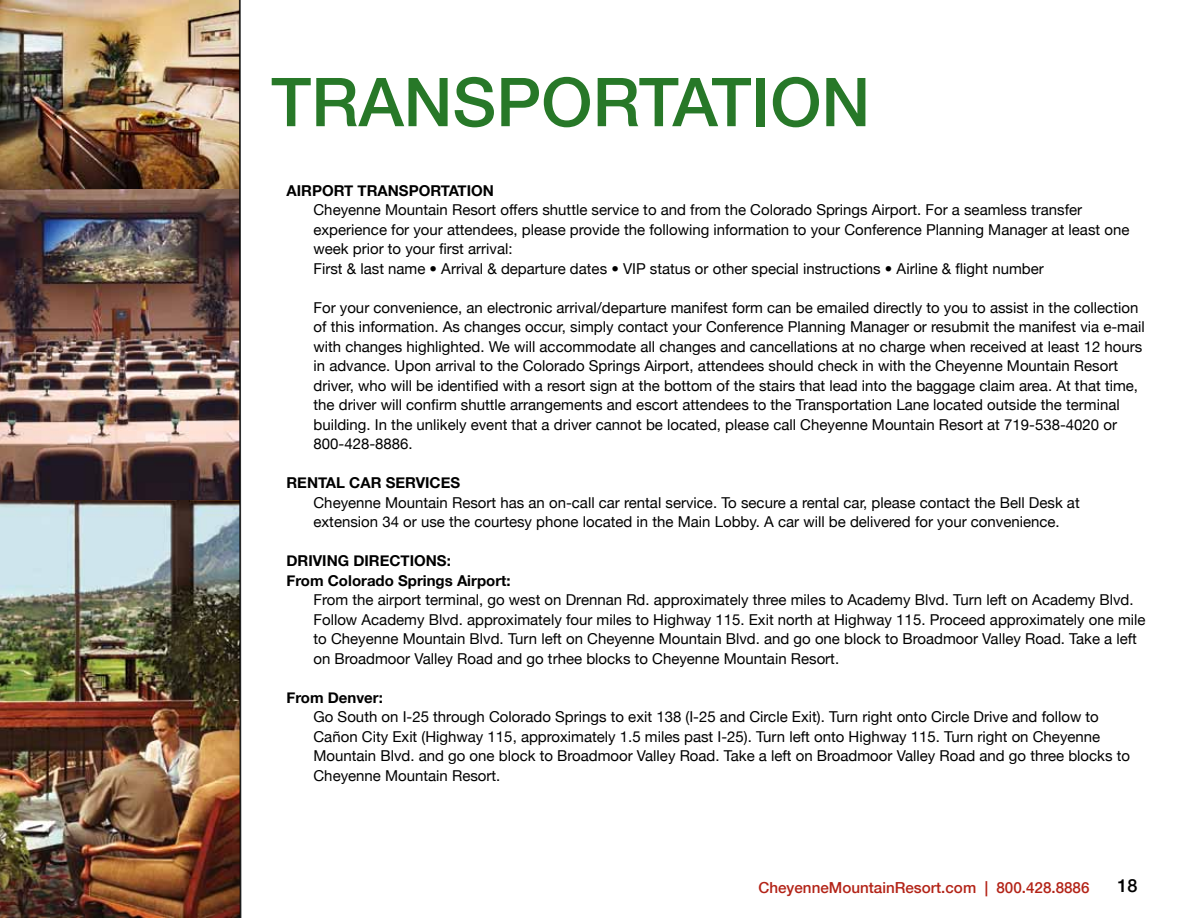
<style>
.page{position:relative;width:1188px;height:918px;background:#fff}
.page>*{position:absolute;margin:0;border:0;box-sizing:border-box;transform-origin:0 0}
.t1{font:500 67.5px "Helvetica Neue";color:#277828}
.t2{font:500 18px "Helvetica Neue";color:#000}
.t3{font:500 15.15px "Helvetica Neue";color:#b32317}
.t4{font:15px/19.5px "Helvetica Neue";color:#000}
.t5{font:700 15px/19.5px "Helvetica Neue";color:#000}
</style>
<div class="page">
<img style="left:0;top:0;width:238px;height:918px">
<img style="left:238px;top:0;width:4px;height:918px">
<h1 class="t1" style="left:271px;top:62px;width:601px">transportation</h1>
<p class="t5" style="left:286px;top:180px;width:209px">AIRPORT TRANSPORTATION</p>
<p class="t4" style="left:314px;top:200px;width:817px">Cheyenne Mountain Resort offers shuttle service to and from the Colorado Springs Airport. For a seamless transfer experience for your attendees, please provide the following information to your Conference Planning Manager at least one week prior to your first arrival:<br>First &amp; last name • Arrival &amp; departure dates • VIP status or other special instructions • Airline &amp; flight number</p>
<p class="t4" style="left:314px;top:297px;width:833px">For your convenience, an electronic arrival/departure manifest form can be emailed directly to you to assist in the collection of this information. As changes occur, simply contact your Conference Planning Manager or resubmit the manifest via e-mail with changes highlighted. We will accommodate all changes and cancellations at no charge when received at least 12 hours in advance. Upon arrival to the Colorado Springs Airport, attendees should check in with the Cheyenne Mountain Resort driver, who will be identified with a resort sign at the bottom of the stairs that lead into the baggage claim area. At that time, the driver will confirm shuttle arrangements and escort attendees to the Transportation Lane located outside the terminal building. In the unlikely event that a driver cannot be located, please call Cheyenne Mountain Resort at 719-538-4020 or 800-428-8886.</p>
<p class="t5" style="left:286px;top:473px;width:175px">RENTAL CAR SERVICES</p>
<p class="t4" style="left:314px;top:492px;width:768px">Cheyenne Mountain Resort has an on-call car rental service. To secure a rental car, please contact the Bell Desk at extension 34 or use the courtesy phone located in the Main Lobby. A car will be delivered for your convenience.</p>
<p class="t5" style="left:286px;top:551px;width:226px">DRIVING DIRECTIONS:<br>From Colorado Springs Airport:</p>
<p class="t4" style="left:313px;top:590px;width:834px">From the airport terminal, go west on Drennan Rd. approximately three miles to Academy Blvd. Turn left on Academy Blvd.<br>Follow Academy Blvd. approximately four miles to Highway 115. Exit north at Highway 115. Proceed approximately one mile to Cheyenne Mountain Blvd. Turn left on Cheyenne Mountain Blvd. and go one block to Broadmoor Valley Road. Take a left on Broadmoor Valley Road and go trhee blocks to Cheyenne Mountain Resort.</p>
<p class="t5" style="left:286px;top:687px;width:98px">From Denver:</p>
<p class="t4" style="left:313px;top:707px;width:818px">Go South on I-25 through Colorado Springs to exit 138 (I-25 and Circle Exit). Turn right onto Circle Drive and follow to Cañon City Exit (Highway 115, approximately 1.5 miles past I-25). Turn left onto Highway 115. Turn right on Cheyenne Mountain Blvd. and go one block to Broadmoor Valley Road. Take a left on Broadmoor Valley Road and go three blocks to Cheyenne Mountain Resort.</p>
<p class="t3" style="left:758px;top:878px;width:333px">CheyenneMountainResort.com | 800.428.8886</p>
<p class="t2" style="left:1117px;top:874px;width:22px">18</p>
</div>
